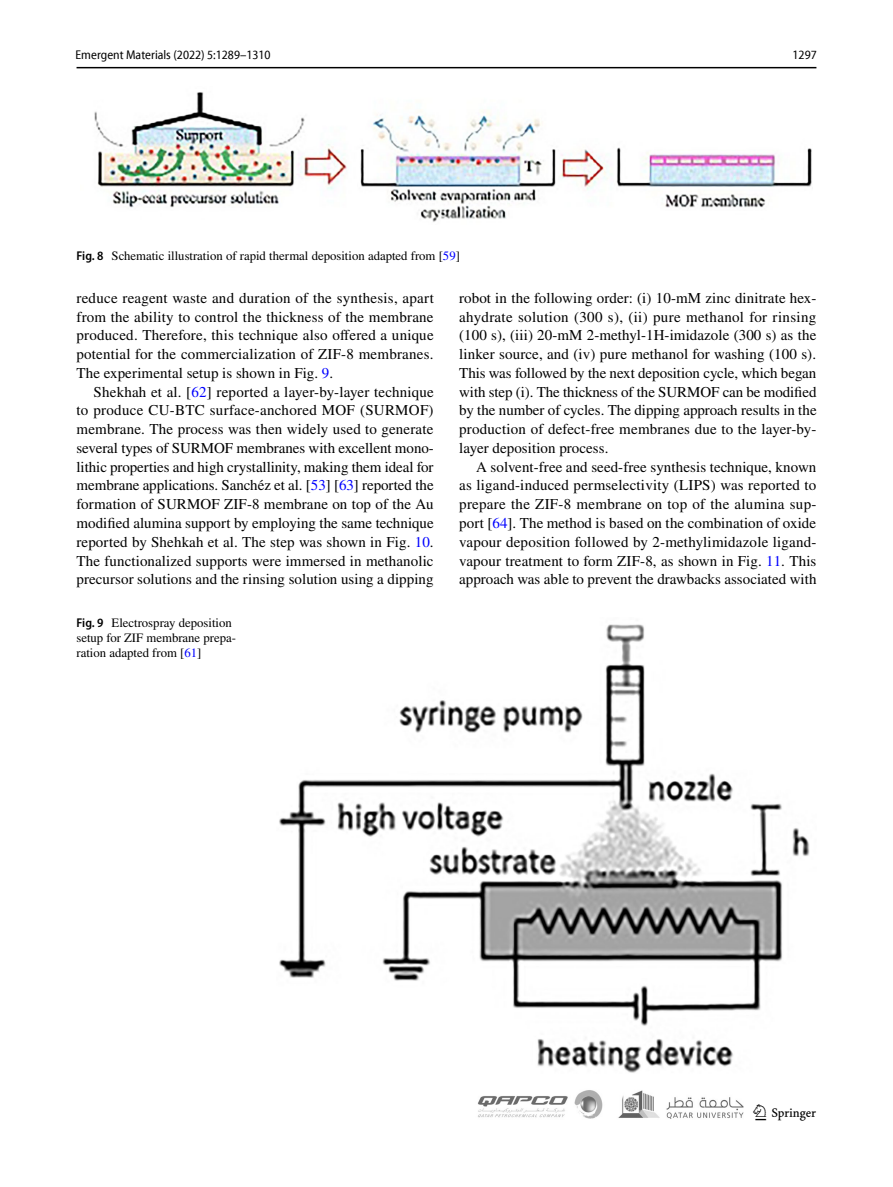
<style>
.page{position:relative;width:893px;height:1187px;background:#fff}
.page>*{position:absolute;margin:0;border:0;box-sizing:border-box;transform-origin:0 0}
.t1{font:22.5px "Springnew Regular 3";color:#000}
.t2{font:15px/18.8px "STIX";letter-spacing:.005em;color:#000;text-align:justify}
.t3{font:12.75px/15px "STIX";color:#000}
.t4{font:semi-condensed 12.75px "Myriad Pro Unic";color:#000}
.s1{font-family:"Myriad Pro";font-weight:600;font-stretch:semi-condensed}
.s2{color:#00f}
</style>
<div class="page">
<hr style="left:77px;top:67px;width:739px;height:1px;background:#000">
<img style="left:477px;top:1090px;width:267px;height:29px">
<img style="left:94px;top:92px;width:718px;height:130px">
<img style="left:279px;top:624px;width:531px;height:449px">
<p class="t4" style="left:76px;top:50px;width:197px">Emergent Materials (2022) 5:1289–1310</p>
<p class="t4" style="left:792px;top:50px;width:26px">1297</p>
<p class="t3" style="left:77px;top:248px;width:385px"><span class="s1">Fig. 8</span> Schematic illustration of rapid thermal deposition adapted from [<span class="s2">59</span>]</p>
<p class="t2" style="left:77px;top:289px;width:359px">reduce reagent waste and duration of the synthesis, apart from the ability to control the thickness of the membrane produced. Therefore, this technique also offered a unique potential for the commercialization of ZIF-8 membranes.<br>The experimental setup is shown in Fig. <span class="s2">9</span>.</p>
<p class="t2" style="left:77px;top:383px;width:359px;text-indent:17px">Shekhah et al. [<span class="s2">62</span>] reported a layer-by-layer technique to produce CU-BTC surface-anchored MOF (SURMOF) membrane. The process was then widely used to generate several types of SURMOF membranes with excellent mono&shy;lithic properties and high crystallinity, making them ideal for membrane applications. Sanchéz et al. [<span class="s2">53</span>] [<span class="s2">63</span>] reported the formation of SURMOF ZIF-8 membrane on top of the Au modified alumina support by employing the same technique reported by Shehkah et al. The step was shown in Fig. <span class="s2">10</span>.<br>The functionalized supports were immersed in methanolic precursor solutions and the rinsing solution using a dipping</p>
<p class="t3" style="left:77px;top:616px;width:161px"><span class="s1">Fig. 9</span> Electrospray deposition setup for ZIF membrane prepa&shy;ration adapted from [<span class="s2">61</span>]</p>
<p class="t2" style="left:459px;top:289px;width:359px">robot in the following order: (i) 10-mM zinc dinitrate hex&shy;ahydrate solution (300 s), (ii) pure methanol for rinsing (100 s), (iii) 20-mM 2-methyl-1H-imidazole (300 s) as the linker source, and (iv) pure methanol for washing (100 s).<br>This was followed by the next deposition cycle, which began with step (i). The thickness of the SURMOF can be modified by the number of cycles. The dipping approach results in the production of defect-free membranes due to the layer-by&shy;layer deposition process.</p>
<p class="t2" style="left:459px;top:458px;width:359px;text-indent:17px">A solvent-free and seed-free synthesis technique, known as ligand-induced permselectivity (LIPS) was reported to prepare the ZIF-8 membrane on top of the alumina sup&shy;port [<span class="s2">64</span>]. The method is based on the combination of oxide vapour deposition followed by 2-methylimidazole ligand&shy;vapour treatment to form ZIF-8, as shown in Fig. <span class="s2">11</span>. This approach was able to prevent the drawbacks associated with</p>
<h1 class="t1" style="left:755px;top:1104px;width:62px">1 3</h1>
</div>
